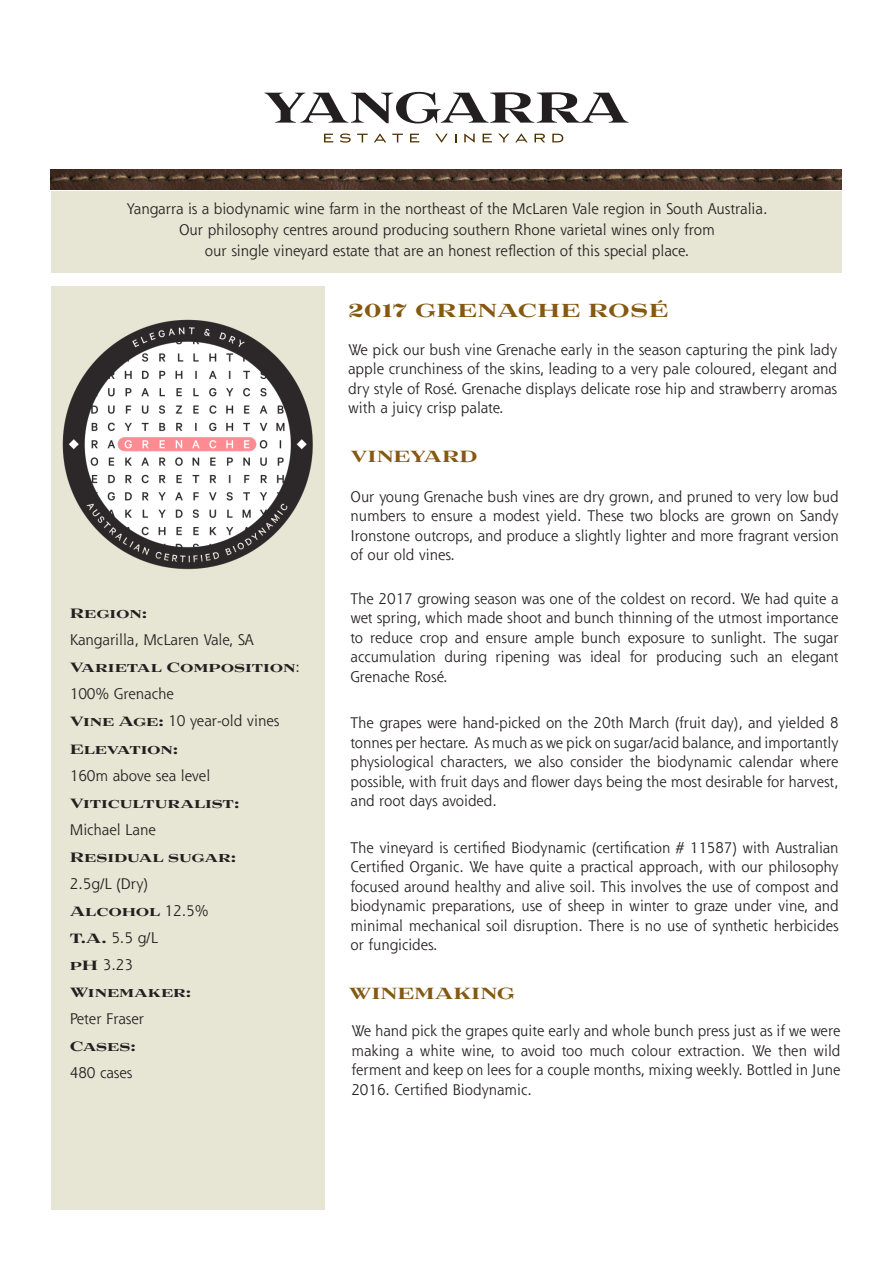
<style>
.page{position:relative;width:893px;height:1263px;background:#fff}
.page>*{position:absolute;margin:0;border:0;box-sizing:border-box;transform-origin:0 0}
.t1{font:21px "Luxury Diamond";letter-spacing:.03em;color:#855911}
.t2{font:18px "Luxury Diamond";color:#855911}
.t3{font:15px/19.5px "Shannon Std";color:#231f20;text-align:justify}
.t4{font:15px "Luxury Diamond";color:#231f20}
.s1{font-family:"Shannon Std"}
.s2{font-family:"Luxury Diamond"}
</style>
<div class="page">
<div style="left:51px;top:191px;width:791px;height:82px;background:#e7e5d4"></div>
<div style="left:51px;top:286px;width:274px;height:923px;background:#e7e5d4"></div>
<img style="left:51px;top:169px;width:791px;height:21px">
<svg style="left:264px;top:92px;width:365px;height:31px"></svg>
<svg style="left:324px;top:134px;width:9px;height:8px"></svg>
<svg style="left:340px;top:133px;width:11px;height:10px"></svg>
<svg style="left:357px;top:134px;width:11px;height:8px"></svg>
<svg style="left:374px;top:133px;width:12px;height:9px"></svg>
<svg style="left:392px;top:134px;width:11px;height:8px"></svg>
<svg style="left:410px;top:134px;width:9px;height:8px"></svg>
<svg style="left:435px;top:134px;width:13px;height:9px"></svg>
<svg style="left:464px;top:134px;width:11px;height:9px"></svg>
<svg style="left:483px;top:134px;width:9px;height:8px"></svg>
<svg style="left:498px;top:134px;width:11px;height:8px"></svg>
<svg style="left:515px;top:133px;width:13px;height:9px"></svg>
<svg style="left:534px;top:134px;width:11px;height:8px"></svg>
<svg style="left:552px;top:134px;width:11px;height:8px"></svg>
<img style="left:62px;top:319px;width:251px;height:251px">
<p class="t3" style="left:127px;top:199px;width:642px">Yangarra is a biodynamic wine farm in the northeast of the McLaren Vale region in South Australia.</p>
<p class="t3" style="left:179px;top:220px;width:537px">Our philosophy centres around producing southern Rhone varietal wines only from</p>
<p class="t3" style="left:205px;top:241px;width:486px">our single vineyard estate that are an honest reflection of this special place.</p>
<p class="t4" style="left:70px;top:606px;width:79px">Region:</p>
<p class="t3" style="left:70px;top:630px;width:186px">Kangarilla, McLaren Vale, SA</p>
<p class="t4" style="left:70px;top:660px;width:232px">Varietal Composition<span class="s1">:</span></p>
<p class="t3" style="left:70px;top:684px;width:106px">100% Grenache</p>
<p class="t3" style="left:70px;top:711px;width:211px"><span class="s2">Vine Age:</span> 10 year-old vines</p>
<p class="t4" style="left:70px;top:741px;width:110px">Elevation:</p>
<p class="t3" style="left:70px;top:765px;width:142px">160m above sea level</p>
<p class="t4" style="left:70px;top:795px;width:171px">Viticulturalist:</p>
<p class="t3" style="left:70px;top:819px;width:88px">Michael Lane</p>
<p class="t4" style="left:70px;top:849px;width:168px">Residual sugar:</p>
<p class="t3" style="left:70px;top:873px;width:80px">2.5g/L (Dry)</p>
<p class="t4" style="left:70px;top:903px;width:141px">Alcohol <span class="s1">12.5%</span></p>
<p class="t3" style="left:70px;top:927px;width:90px"><span class="s2">T.A.</span> 5.5 g/L</p>
<p class="t3" style="left:70px;top:954px;width:65px"><span class="s2">pH</span> 3.23</p>
<p class="t4" style="left:70px;top:984px;width:123px">Winemaker:</p>
<p class="t3" style="left:70px;top:1008px;width:76px">Peter Fraser</p>
<p class="t4" style="left:70px;top:1038px;width:68px">Cases:</p>
<p class="t3" style="left:70px;top:1062px;width:64px">480 cases</p>
<p class="t1" style="left:348px;top:299px;width:321px">2017 GRENACHE ROSÉ</p>
<p class="t3" style="left:348px;top:339px;width:490px">We pick our bush vine Grenache early in the season capturing the pink lady apple crunchiness of the skins, leading to a very pale coloured, elegant and dry style of Rosé. Grenache displays delicate rose hip and strawberry aromas with a juicy crisp palate.</p>
<p class="t2" style="left:351px;top:447px;width:129px">VINEYARD</p>
<p class="t3" style="left:351px;top:486px;width:490px">Our young Grenache bush vines are dry grown, and pruned to very low bud numbers to ensure a modest yield. These two blocks are grown on Sandy Ironstone outcrops, and produce a slightly lighter and more fragrant version of our old vines.</p>
<p class="t3" style="left:351px;top:588px;width:490px">The 2017 growing season was one of the coldest on record. We had quite a wet spring, which made shoot and bunch thinning of the utmost importance to reduce crop and ensure ample bunch exposure to sunlight. The sugar accumulation during ripening was ideal for producing such an elegant Grenache Rosé.</p>
<p class="t3" style="left:351px;top:713px;width:490px">The grapes were hand-picked on the 20th March (fruit day), and yielded 8 tonnes per hectare. As much as we pick on sugar/acid balance, and importantly physiological characters, we also consider the biodynamic calendar where possible, with fruit days and flower days being the most desirable for harvest, and root days avoided.</p>
<p class="t3" style="left:351px;top:837px;width:490px">The vineyard is certified Biodynamic (certification # 11587) with Australian Certified Organic. We have quite a practical approach, with our philosophy focused around healthy and alive soil. This involves the use of compost and biodynamic preparations, use of sheep in winter to graze under vine, and minimal mechanical soil disruption. There is no use of synthetic herbicides or fungicides.</p>
<p class="t2" style="left:349px;top:984px;width:168px">WINEMAKING</p>
<p class="t3" style="left:351px;top:1021px;width:491px">We hand pick the grapes quite early and whole bunch press just as if we were making a white wine, to avoid too much colour extraction. We then wild ferment and keep on lees for a couple months, mixing weekly. Bottled in June 2016. Certified Biodynamic.</p>
</div>
